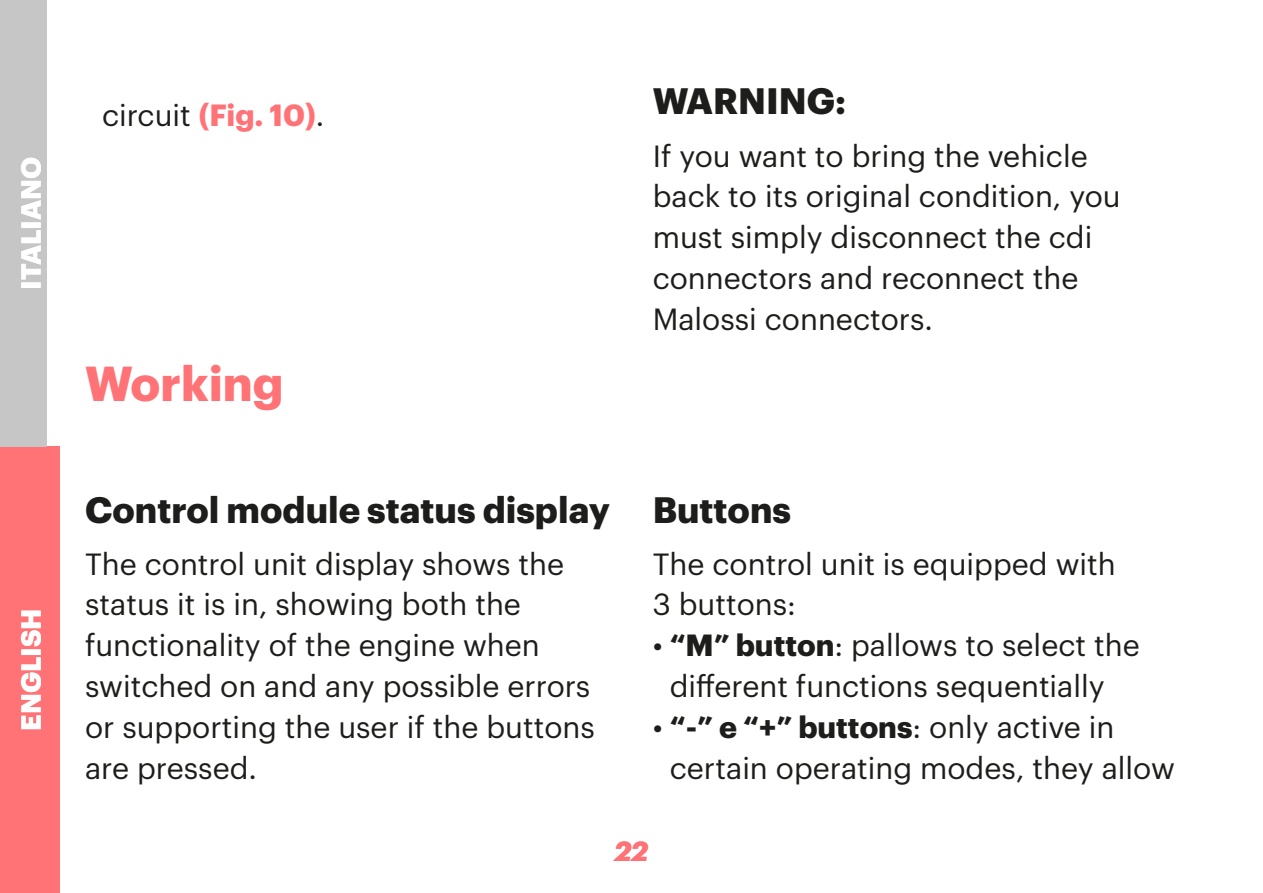
<style>
.page{position:relative;width:1263px;height:893px;background:#fff}
.page>*{position:absolute;margin:0;border:0;box-sizing:border-box;transform-origin:0 0}
.p-sottotitolo{font:700 48px "Graphik";color:#ff7276}
.p-titoletto{font:700 36px "Graphik";color:#1d1d1b}
.p-paragrafo{font:30px/40.8px "Graphik";color:#1d1d1b}
.t1{font:700 27px "Graphik";color:#fff}
.t2{font:italic 700 27px "Graphik";color:#ff7276}
.s1{font-weight:700;color:#ff7276}
.s2{font-weight:700}
</style>
<div class="page">
<div style="left:0;top:446px;width:60px;height:447px;background:#ff7276"></div>
<div style="left:0;top:0;width:47px;height:446px;background:#c6c6c6"></div>
<p class="t1" style="left:10px;top:290px;width:134px;rotate:-90deg">ITALIANO</p>
<p class="t1" style="left:10px;top:731px;width:124px;rotate:-90deg">ENGLISH</p>
<p class="p-paragrafo" style="left:102px;top:92px;width:224px">circuit <span class="s1">(Fig. 10)</span>.</p>
<p class="p-sottotitolo" style="left:85px;top:346px;width:200px">Working</p>
<p class="p-titoletto" style="left:85px;top:482px;width:526px">Control module status display</p>
<p class="p-paragrafo" style="left:85px;top:541px;width:511px">The control unit display shows the status it is in, showing both the functionality of the engine when switched on and any possible errors or supporting the user if the buttons are pressed.</p>
<p class="p-titoletto" style="left:653px;top:73px;width:195px">WARNING:</p>
<p class="p-paragrafo" style="left:653px;top:133px;width:469px">If you want to bring the vehicle back to its original condition, you must simply disconnect the cdi connectors and reconnect the<br>Malossi connectors.</p>
<p class="p-titoletto" style="left:653px;top:482px;width:140px">Buttons</p>
<p class="p-paragrafo" style="left:653px;top:541px;width:464px">The control unit is equipped with<br>3 buttons:</p>
<p class="p-paragrafo" style="left:653px;top:623px;width:488px;text-align:center">• <span class="s2">“M” button</span>: pallows to select the different functions sequentially</p>
<p class="p-paragrafo" style="left:670px;top:704px;width:507px;text-indent:-17px">• <span class="s2">“-” e “+” buttons</span>: only active in certain operating modes, they allow</p>
<p class="t2" style="left:615px;top:831px;width:35px">22</p>
</div>
